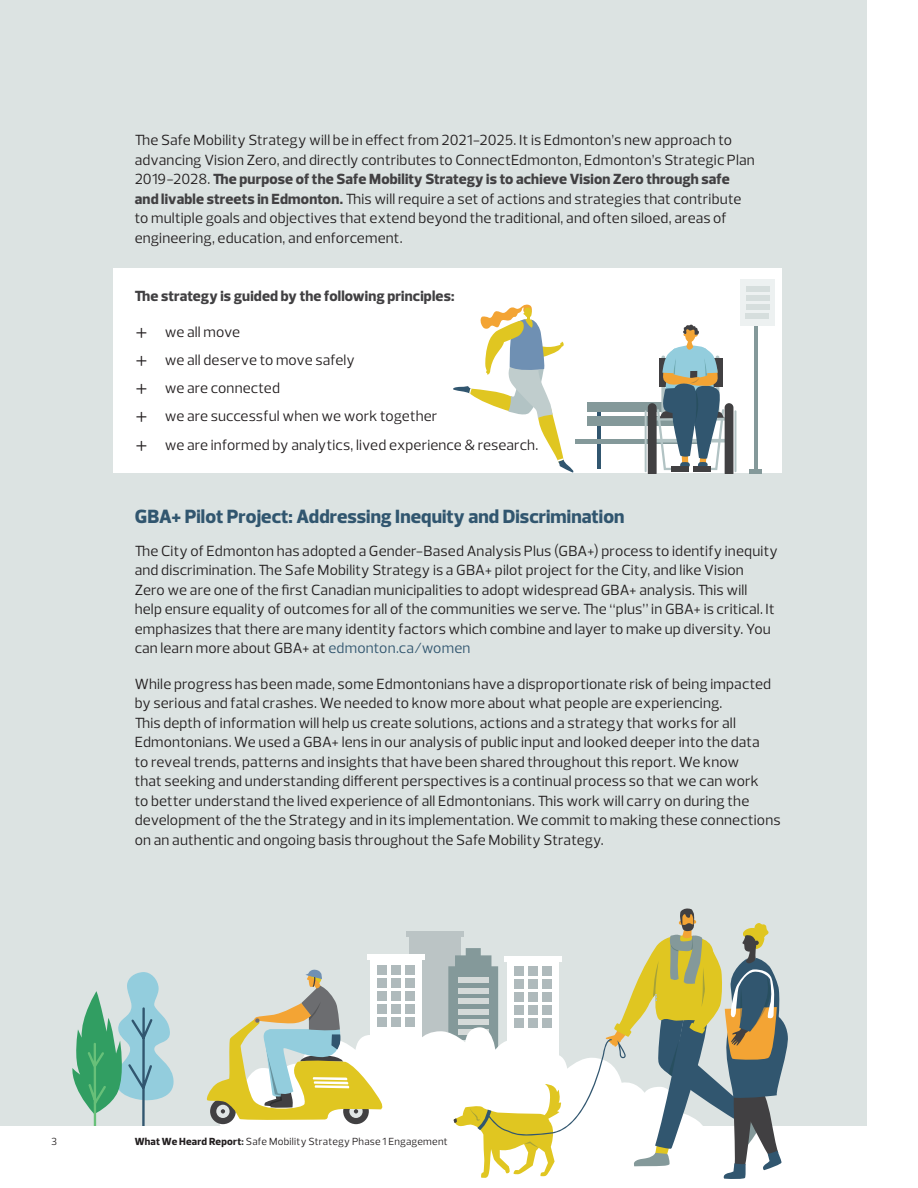
<style>
.page{position:relative;width:918px;height:1188px;background:#fff}
.page>*{position:absolute;margin:0;border:0;box-sizing:border-box;transform-origin:0 0}
.PE_Heading_Doc{font:800 19.5px "Prelo";letter-spacing:.005em;color:#31566f}
.PE_Body_Doc{font:15px/19.5px "Prelo";letter-spacing:.01em;color:#231f20}
.PE_Body_List_Doc{font:15px "Prelo";letter-spacing:.01em;color:#231f20}
.PE_Body_List_Doc_Las{font:15px "Prelo";letter-spacing:.01em;color:#231f20}
.PE_Body_Doc-2{font:800 15px "Prelo";letter-spacing:.01em;color:#414042}
.PE_Body_Small_Doc{font:10.5px "Prelo";letter-spacing:.025em;color:#231f20}
.s1{font-weight:800;color:#414042}
.s2{font-weight:300;font-size:27px}
.s3{color:#31566f}
.s4{font-weight:800}
</style>
<div class="page">
<div style="left:0;top:0;width:867px;height:1125px;background:#d6dedd"></div>
<div style="left:0;top:51px;width:867px;height:382px;background:#dce3e2"></div>
<div style="left:113px;top:269px;width:669px;height:204px;background:#fff"></div>
<svg style="left:453px;top:304px;width:120px;height:169px"></svg>
<svg style="left:72px;top:972px;width:102px;height:153px"></svg>
<svg style="left:206px;top:908px;width:583px;height:271px"></svg>
<hr style="left:597px;top:407px;width:4px;height:62px;background:#31566f">
<hr style="left:575px;top:439px;width:136px;height:4px;background:#84999a">
<div style="left:587px;top:402px;width:111px;height:10px;background:#84999a"></div>
<div style="left:587px;top:416px;width:111px;height:10px;background:#84999a"></div>
<hr style="left:754px;top:323px;width:4px;height:148px;background:#84999a">
<div style="left:740px;top:280px;width:35px;height:46px;background:#edf1f1"></div>
<hr style="left:749px;top:469px;width:13px;height:4px;background:#84999a">
<div style="left:746px;top:286px;width:23px;height:6px;background:#d6dedd"></div>
<div style="left:746px;top:295px;width:24px;height:5px;background:#d6dedd"></div>
<div style="left:746px;top:304px;width:23px;height:5px;background:#d6dedd"></div>
<div style="left:745px;top:313px;width:24px;height:5px;background:#d6dedd"></div>
<hr style="left:734px;top:410px;width:2px;height:62px;background:#b2c3c4">
<hr style="left:645px;top:410px;width:2px;height:62px;background:#b2c3c4">
<svg style="left:648px;top:324px;width:85px;height:149px"></svg>
<p class="PE_Body_Doc" style="left:135px;top:131px;width:622px">The Safe Mobility Strategy will be in effect from 2021-2025. It is Edmonton’s new approach to advancing Vision Zero, and directly contributes to ConnectEdmonton, Edmonton’s Strategic Plan 2019-2028. <span class="s1">The purpose of the Safe Mobility Strategy is to achieve Vision Zero through safe and livable streets in Edmonton.</span> This will require a set of actions and strategies that contribute to multiple goals and objectives that extend beyond the traditional, and often siloed, areas of engineering, education, and enforcement.</p>
<p class="PE_Body_Doc-2" style="left:135px;top:287px;width:321px">The strategy is guided by the following principles:</p>
<p class="PE_Body_List_Doc" style="left:135px;top:323px;width:107px"><span class="s2">+</span> we all move</p>
<p class="PE_Body_List_Doc" style="left:135px;top:351px;width:222px"><span class="s2">+</span> we all deserve to move safely</p>
<p class="PE_Body_List_Doc" style="left:135px;top:379px;width:147px"><span class="s2">+</span> we are connected</p>
<p class="PE_Body_List_Doc" style="left:135px;top:407px;width:304px"><span class="s2">+</span> we are successful when we work together</p>
<p class="PE_Body_List_Doc_Las" style="left:135px;top:435px;width:405px"><span class="s2">+</span> we are informed by analytics, lived experience &amp; research.</p>
<p class="PE_Heading_Doc" style="left:135px;top:504px;width:491px">GBA+ Pilot Project: Addressing Inequity and Discrimination</p>
<p class="PE_Body_Doc" style="left:135px;top:541px;width:645px">The City of Edmonton has adopted a Gender-Based Analysis Plus (GBA+) process to identify inequity and discrimination. The Safe Mobility Strategy is a GBA+ pilot project for the City, and like Vision<br>Zero we are one of the first Canadian municipalities to adopt widespread GBA+ analysis. This will help ensure equality of outcomes for all of the communities we serve. The “plus” in GBA+ is critical. It emphasizes that there are many identity factors which combine and layer to make up diversity. You can learn more about GBA+ at <span class="s3">edmonton.ca/women</span></p>
<p class="PE_Body_Doc" style="left:135px;top:674px;width:647px">While progress has been made, some Edmontonians have a disproportionate risk of being impacted by serious and fatal crashes. We needed to know more about what people are experiencing.<br>This depth of information will help us create solutions, actions and a strategy that works for all Edmontonians. We used a GBA+ lens in our analysis of public input and looked deeper into the data<br>to reveal trends, patterns and insights that have been shared throughout this report. We know<br>that seeking and understanding different perspectives is a continual process so that we can work<br>to better understand the lived experience of all Edmontonians. This work will carry on during the development of the the Strategy and in its implementation. We commit to making these connections on an authentic and ongoing basis throughout the Safe Mobility Strategy.</p>
<p class="PE_Body_Small_Doc" style="left:51px;top:1135px;width:7px">3</p>
<p class="PE_Body_Small_Doc" style="left:135px;top:1135px;width:315px"><span class="s4">What We Heard Report</span><span class="s1">:</span> Safe Mobility Strategy Phase 1 Engagement</p>
</div>
